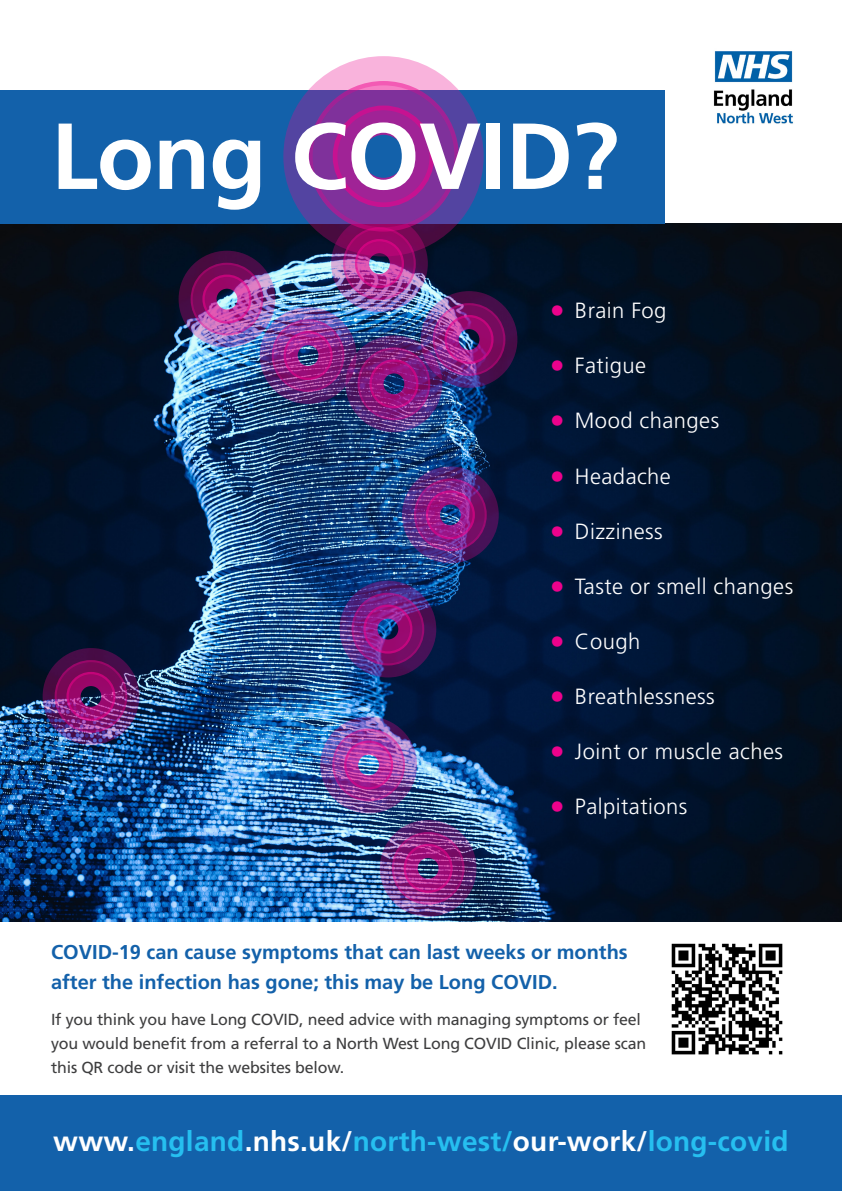
<style>
.page{position:relative;width:842px;height:1191px;background:#fff}
.page>*{position:absolute;margin:0;border:0;box-sizing:border-box;transform-origin:0 0}
.t1{font:700 93.6px "Frutiger";letter-spacing:-.01em;color:#fff}
.t2{font:700 28px "Frutiger";letter-spacing:.01em;color:#26bff0}
.t3{font:300 22px "Frutiger";letter-spacing:.02em;color:#fff}
.t4{font:700 20px "Frutiger";color:#1361aa}
.t5{font:16px "Frutiger";letter-spacing:-.01em;color:#3e3e3f}
.s1{font-size:30px;color:#ed028c}
.s2{color:#fff}
</style>
<div class="page">
<img style="left:0;top:224px;width:842px;height:697px">
<div style="left:66px;top:672px;width:49px;height:49px;border:14px solid #ed028c;border-radius:50%"></div>
<div style="left:55px;top:660px;width:72px;height:73px;border:14px solid #ed028c;border-radius:50%"></div>
<div style="left:43px;top:648px;width:96px;height:97px;border:14px solid #ed028c;border-radius:50%"></div>
<div style="left:404px;top:844px;width:49px;height:49px;border:14px solid #ed028c;border-radius:50%"></div>
<div style="left:392px;top:832px;width:72px;height:72px;border:14px solid #ed028c;border-radius:50%"></div>
<div style="left:380px;top:820px;width:96px;height:96px;border:14px solid #ed028c;border-radius:50%"></div>
<div style="left:344px;top:740px;width:49px;height:49px;border:14px solid #ed028c;border-radius:50%"></div>
<div style="left:332px;top:728px;width:73px;height:73px;border:14px solid #ed028c;border-radius:50%"></div>
<div style="left:320px;top:716px;width:97px;height:97px;border:14px solid #ed028c;border-radius:50%"></div>
<div style="left:363px;top:604px;width:49px;height:49px;border:14px solid #ed028c;border-radius:50%"></div>
<div style="left:352px;top:593px;width:72px;height:72px;border:14px solid #ed028c;border-radius:50%"></div>
<div style="left:340px;top:581px;width:96px;height:96px;border:14px solid #ed028c;border-radius:50%"></div>
<div style="left:426px;top:490px;width:49px;height:49px;border:14px solid #ed028c;border-radius:50%"></div>
<div style="left:414px;top:478px;width:73px;height:73px;border:14px solid #ed028c;border-radius:50%"></div>
<div style="left:402px;top:466px;width:97px;height:97px;border:14px solid #ed028c;border-radius:50%"></div>
<div style="left:444px;top:315px;width:50px;height:49px;border:14px solid #ed028c;border-radius:50%"></div>
<div style="left:433px;top:303px;width:72px;height:73px;border:14px solid #ed028c;border-radius:50%"></div>
<div style="left:421px;top:291px;width:96px;height:97px;border:14px solid #ed028c;border-radius:50%"></div>
<div style="left:369px;top:359px;width:49px;height:49px;border:14px solid #ed028c;border-radius:50%"></div>
<div style="left:358px;top:347px;width:72px;height:73px;border:14px solid #ed028c;border-radius:50%"></div>
<div style="left:346px;top:335px;width:96px;height:97px;border:14px solid #ed028c;border-radius:50%"></div>
<div style="left:284px;top:331px;width:49px;height:49px;border:14px solid #ed028c;border-radius:50%"></div>
<div style="left:272px;top:319px;width:72px;height:73px;border:14px solid #ed028c;border-radius:50%"></div>
<div style="left:260px;top:307px;width:96px;height:97px;border:14px solid #ed028c;border-radius:50%"></div>
<div style="left:202px;top:274px;width:49px;height:49px;border:14px solid #ed028c;border-radius:50%"></div>
<div style="left:191px;top:263px;width:72px;height:72px;border:14px solid #ed028c;border-radius:50%"></div>
<div style="left:179px;top:251px;width:96px;height:96px;border:14px solid #ed028c;border-radius:50%"></div>
<div style="left:355px;top:239px;width:49px;height:49px;border:14px solid #ed028c;border-radius:50%"></div>
<div style="left:343px;top:227px;width:73px;height:73px;border:14px solid #ed028c;border-radius:50%"></div>
<div style="left:331px;top:215px;width:97px;height:97px;border:14px solid #ed028c;border-radius:50%"></div>
<div style="left:0;top:1095px;width:842px;height:96px;background:#1361aa"></div>
<img style="left:713px;top:51px;width:80px;height:73px">
<div style="left:0;top:91px;width:665px;height:133px;background:#1361aa"></div>
<div style="left:333px;top:106px;width:101px;height:101px;border:29px solid #ed028c;border-radius:50%"></div>
<div style="left:308px;top:81px;width:151px;height:151px;border:29px solid #ed028c;border-radius:50%"></div>
<div style="left:283px;top:56px;width:201px;height:200px;border:29px solid #ed028c;border-radius:50%"></div>
<img style="left:671px;top:943px;width:112px;height:112px">
<p class="t1" style="left:51px;top:101px;width:569px">Long COVID?</p>
<p class="t3" style="left:550px;top:298px;width:118px"><span class="s1">•</span> Brain Fog</p>
<p class="t3" style="left:550px;top:353px;width:98px"><span class="s1">•</span> Fatigue</p>
<p class="t3" style="left:550px;top:408px;width:171px"><span class="s1">•</span> Mood changes</p>
<p class="t3" style="left:550px;top:463px;width:122px"><span class="s1">•</span> Headache</p>
<p class="t3" style="left:550px;top:518px;width:114px"><span class="s1">•</span> Dizziness</p>
<p class="t3" style="left:550px;top:573px;width:245px"><span class="s1">•</span> Taste or smell changes</p>
<p class="t3" style="left:550px;top:628px;width:92px"><span class="s1">•</span> Cough</p>
<p class="t3" style="left:550px;top:683px;width:166px"><span class="s1">•</span> Breathlessness</p>
<p class="t3" style="left:550px;top:738px;width:235px"><span class="s1">•</span> Joint or muscle aches</p>
<p class="t3" style="left:550px;top:793px;width:139px"><span class="s1">•</span> Palpitations</p>
<p class="t4" style="left:51px;top:940px;width:578px">COVID-19 can cause symptoms that can last weeks or months</p>
<p class="t4" style="left:51px;top:970px;width:508px">after the infection has gone; this may be Long COVID.</p>
<p class="t5" style="left:51px;top:1009px;width:591px">If you think you have Long COVID, need advice with managing symptoms or feel</p>
<p class="t5" style="left:51px;top:1033px;width:597px">you would benefit from a referral to a North West Long COVID Clinic, please scan</p>
<p class="t5" style="left:51px;top:1057px;width:295px">this QR code or visit the websites below.</p>
<p class="t2" style="left:53px;top:1125px;width:737px"><span class="s2">www.</span>england<span class="s2">.nhs.uk/</span>north-west/<span class="s2">our-work/</span>long-covid</p>
</div>
